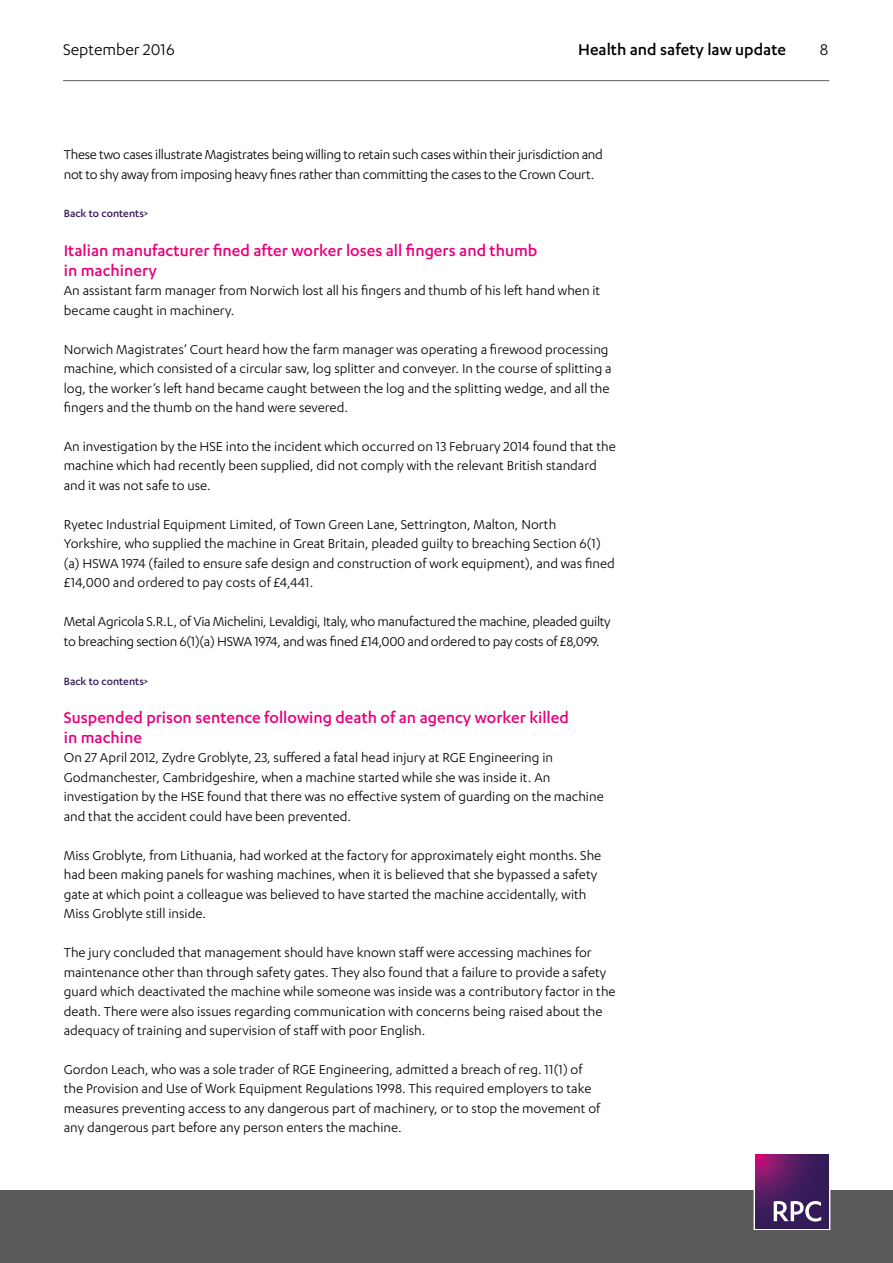
<style>
.page{position:relative;width:893px;height:1263px;background:#fff}
.page>*{position:absolute;margin:0;border:0;box-sizing:border-box;transform-origin:0 0}
.t1{font:500 18px/19.5px "Karbon";color:#e6007d}
.t2{font:500 18px "Karbon";color:#000}
.t3{font:18px "Karbon";color:#000}
.t4{font:15px/19.5px "Karbon";color:#000}
.t5{font:15px/19.5px "Karbon";letter-spacing:-.02em;color:#000}
.t6{font:500 12px "Karbon";color:#331b58}
</style>
<div class="page">
<hr style="left:63px;top:80px;width:766px;height:1px;background:#5a5a59">
<div style="left:0;top:1191px;width:893px;height:72px;background:#5a5a59"></div>
<div style="left:754px;top:1153px;width:76px;height:77px;border:1px solid #fff"></div>
<svg style="left:755px;top:1155px;width:74px;height:73px;background:#4f1c5f"></svg>
<svg style="left:774px;top:1201px;width:47px;height:20px"></svg>
<p class="t3" style="left:63px;top:39px;width:113px">September 2016</p>
<p class="t2" style="left:578px;top:39px;width:209px">Health and safety law update</p>
<p class="t3" style="left:820px;top:39px;width:10px">8</p>
<p class="t5" style="left:64px;top:144px;width:541px">These two cases illustrate Magistrates being willing to retain such cases within their jurisdiction and not to shy away from imposing heavy fines rather than committing the cases to the Crown Court.</p>
<p class="t6" style="left:64px;top:207px;width:86px">Back to contents&gt;</p>
<p class="t1" style="left:64px;top:240px;width:475px">Italian manufacturer fined after worker loses all fingers and thumb in machinery</p>
<p class="t4" style="left:64px;top:280px;width:538px">An assistant farm manager from Norwich lost all his fingers and thumb of his left hand when it became caught in machinery.</p>
<p class="t4" style="left:64px;top:339px;width:549px">Norwich Magistrates’ Court heard how the farm manager was operating a firewood processing machine, which consisted of a circular saw, log splitter and conveyer. In the course of splitting a log, the worker’s left hand became caught between the log and the splitting wedge, and all the fingers and the thumb on the hand were severed.</p>
<p class="t4" style="left:64px;top:436px;width:553px">An investigation by the HSE into the incident which occurred on 13 February 2014 found that the machine which had recently been supplied, did not comply with the relevant British standard and it was not safe to use.</p>
<p class="t4" style="left:64px;top:514px;width:553px">Ryetec Industrial Equipment Limited, of Town Green Lane, Settrington, Malton, North Yorkshire, who supplied the machine in Great Britain, pleaded guilty to breaching Section 6(1) (a) HSWA 1974 (failed to ensure safe design and construction of work equipment), and was fined £14,000 and ordered to pay costs of £4,441.</p>
<p class="t5" style="left:64px;top:611px;width:548px">Metal Agricola S.R.L, of Via Michelini, Levaldigi, Italy, who manufactured the machine, pleaded guilty to breaching section 6(1)(a) HSWA 1974, and was fined £14,000 and ordered to pay costs of £8,099.</p>
<p class="t6" style="left:64px;top:674px;width:86px">Back to contents&gt;</p>
<p class="t1" style="left:64px;top:707px;width:507px">Suspended prison sentence following death of an agency worker killed in machine</p>
<p class="t4" style="left:64px;top:748px;width:541px">On 27 April 2012, Zydre Groblyte, 23, suffered a fatal head injury at RGE Engineering in Godmanchester, Cambridgeshire, when a machine started while she was inside it. An investigation by the HSE found that there was no effective system of guarding on the machine and that the accident could have been prevented.</p>
<p class="t4" style="left:64px;top:845px;width:539px">Miss Groblyte, from Lithuania, had worked at the factory for approximately eight months. She had been making panels for washing machines, when it is believed that she bypassed a safety gate at which point a colleague was believed to have started the machine accidentally, with Miss Groblyte still inside.</p>
<p class="t4" style="left:64px;top:942px;width:553px">The jury concluded that management should have known staff were accessing machines for maintenance other than through safety gates. They also found that a failure to provide a safety guard which deactivated the machine while someone was inside was a contributory factor in the death. There were also issues regarding communication with concerns being raised about the adequacy of training and supervision of staff with poor English.</p>
<p class="t4" style="left:64px;top:1059px;width:538px">Gordon Leach, who was a sole trader of RGE Engineering, admitted a breach of reg. 11(1) of the Provision and Use of Work Equipment Regulations 1998. This required employers to take measures preventing access to any dangerous part of machinery, or to stop the movement of any dangerous part before any person enters the machine.</p>
</div>
